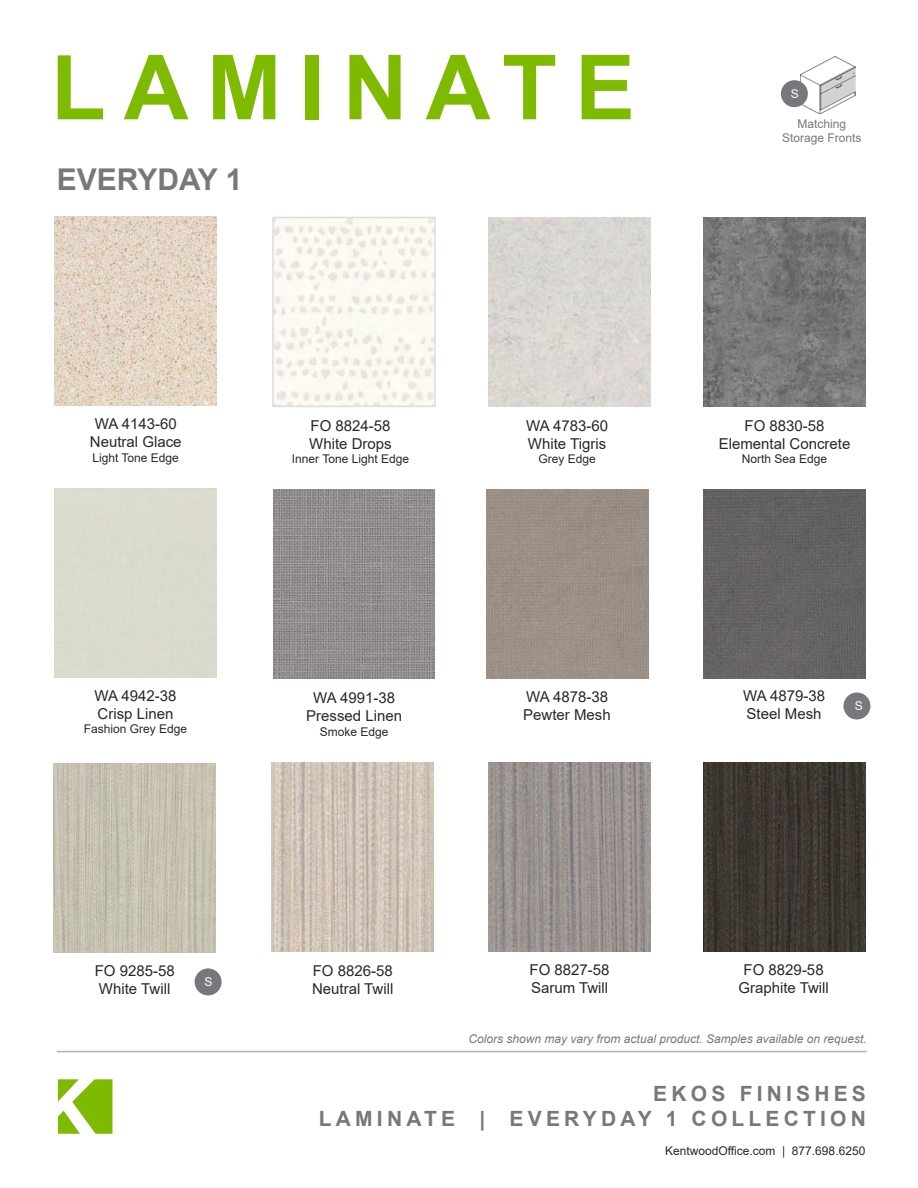
<style>
.page{position:relative;width:918px;height:1188px;background:#fff}
.page>*{position:absolute;margin:0;border:0;box-sizing:border-box;transform-origin:0 0}
.t1{font:700 90px "Arial";letter-spacing:.2em;color:#7ebb00}
.t2{font:700 30px "Arial";color:#77787b}
.t3{font:700 21px/25.2px "Arial";letter-spacing:.2em;color:#77787b;text-align:right}
.t4{font:15px/18px "Arial";color:#292829}
.t5{font:12px "Arial";color:#292829}
.t6{font:italic 12px "Arial";color:#77787b}
.t7{font:12px/14.4px "Arial";color:#77787b;text-align:center}
.t8{font:12px "Arial";color:#fff}
</style>
<div class="page">
<svg style="left:58px;top:1079px;width:54px;height:55px"></svg>
<hr style="left:57px;top:1051px;width:810px;height:1px;background:#b1b4b6">
<img style="left:703px;top:762px;width:162px;height:189px">
<img style="left:272px;top:762px;width:162px;height:189px">
<img style="left:54px;top:764px;width:162px;height:188px">
<div style="left:703px;top:490px;width:162px;height:189px;background:#646361"></div>
<div style="left:486px;top:490px;width:162px;height:189px;background:#9a9086"></div>
<img style="left:273px;top:490px;width:162px;height:189px">
<img style="left:801px;top:56px;width:54px;height:58px">
<div style="left:781px;top:80px;width:27px;height:27px;background:#77787b;border-radius:50%"></div>
<div style="left:195px;top:968px;width:27px;height:27px;background:#77787b;border-radius:50%"></div>
<div style="left:843px;top:692px;width:27px;height:27px;background:#77787b;border-radius:50%"></div>
<img style="left:275px;top:220px;width:158px;height:184px">
<div style="left:272px;top:217px;width:164px;height:190px;border:2px solid #dcddde"></div>
<img style="left:55px;top:216px;width:162px;height:189px">
<div style="left:489px;top:218px;width:162px;height:189px;background:#dad7d3"></div>
<img style="left:703px;top:218px;width:162px;height:189px">
<img style="left:489px;top:762px;width:162px;height:189px">
<h1 class="t1" style="left:51px;top:24px;width:586px">LAMINATE</h1>
<h2 class="t2" style="left:57px;top:158px;width:187px">EVERYDAY 1</h2>
<p class="t8" style="left:791px;top:86px;width:10px">S</p>
<p class="t7" style="left:782px;top:117px;width:81px">Matching<br>Storage Fronts</p>
<p class="t4" style="left:90px;top:415px;width:93px;text-align:center">WA 4143-60<br>Neutral Glace</p>
<p class="t5" style="left:92px;top:449px;width:88px">Light Tone Edge</p>
<p class="t4" style="left:309px;top:416px;width:84px">FO 8824-58<br>White Drops</p>
<p class="t5" style="left:292px;top:451px;width:119px">Inner Tone Light Edge</p>
<p class="t4" style="left:526px;top:416px;width:83px">WA 4783-60<br>White Tigris</p>
<p class="t5" style="left:538px;top:451px;width:59px">Grey Edge</p>
<p class="t4" style="left:719px;top:416px;width:133px;text-align:center">FO 8830-58<br>Elemental Concrete</p>
<p class="t5" style="left:742px;top:451px;width:87px">North Sea Edge</p>
<p class="t4" style="left:95px;top:686px;width:83px">WA 4942-38<br>Crisp Linen</p>
<p class="t5" style="left:84px;top:721px;width:105px">Fashion Grey Edge</p>
<p class="t4" style="left:95px;top:962px;width:82px">FO 9285-58<br>White Twill</p>
<p class="t8" style="left:204px;top:974px;width:10px">S</p>
<p class="t4" style="left:306px;top:689px;width:97px;text-align:center">WA 4991-38<br>Pressed Linen</p>
<p class="t5" style="left:320px;top:723px;width:70px">Smoke Edge</p>
<p class="t4" style="left:523px;top:688px;width:89px">WA 4878-38<br>Pewter Mesh</p>
<p class="t4" style="left:743px;top:687px;width:83px">WA 4879-38<br>Steel Mesh</p>
<p class="t8" style="left:855px;top:698px;width:10px">S</p>
<p class="t4" style="left:312px;top:962px;width:83px">FO 8826-58<br>Neutral Twill</p>
<p class="t4" style="left:530px;top:961px;width:82px">FO 8827-58<br>Sarum Twill</p>
<p class="t4" style="left:738px;top:961px;width:92px;text-align:center">FO 8829-58<br>Graphite Twill</p>
<p class="t6" style="left:469px;top:1031px;width:400px">Colors shown may vary from actual product. Samples available on request.</p>
<h3 class="t3" style="left:319px;top:1081px;width:549px">EKOS FINISHES<br>LAMINATE | EVERYDAY 1 COLLECTION</h3>
<p class="t5" style="left:665px;top:1143px;width:202px">KentwoodOffice.com | 877.698.6250</p>
</div>
